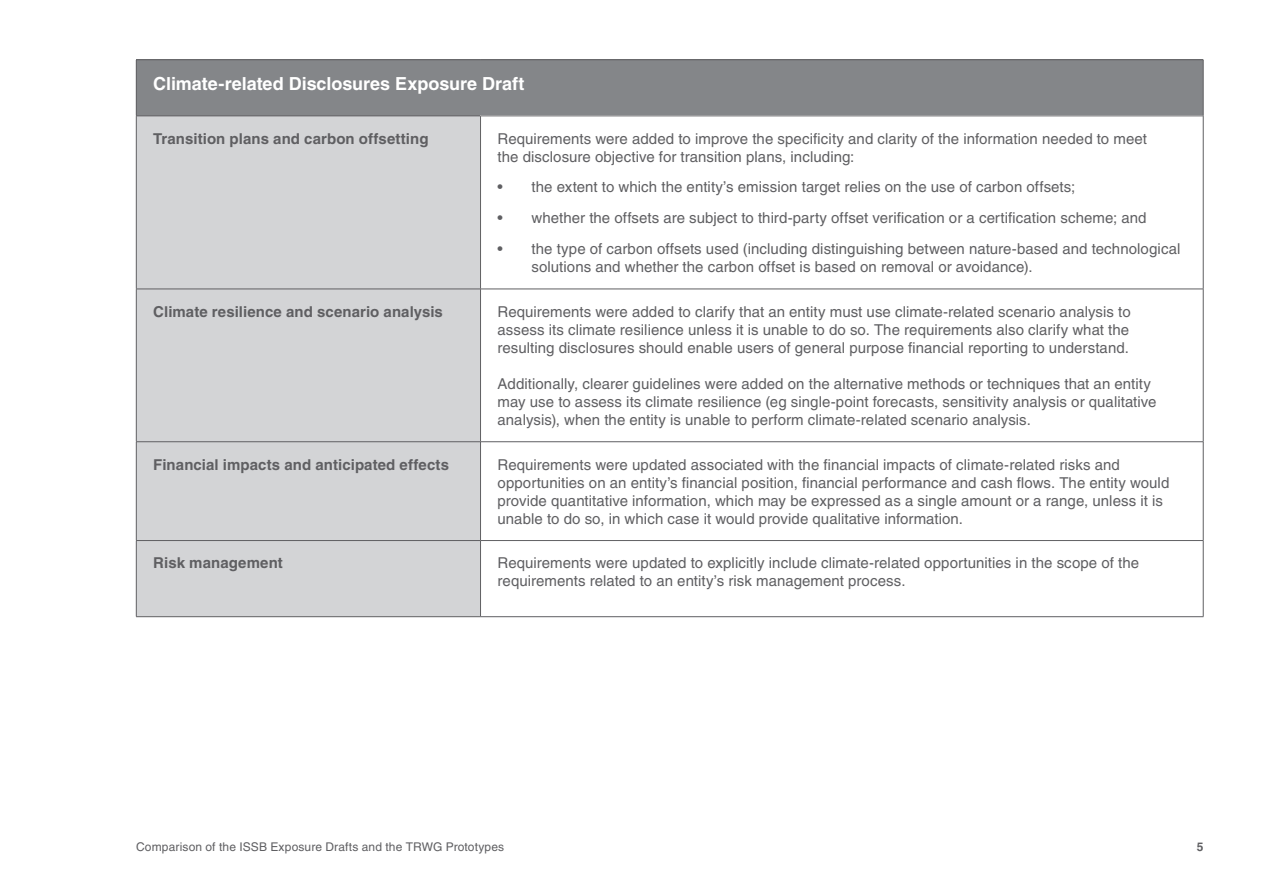
<style>
.page{position:relative;width:1263px;height:893px;background:#fff}
.page>*{position:absolute;margin:0;border:0;box-sizing:border-box;transform-origin:0 0}
.t1{font:700 18px "Helvetica LT Std";letter-spacing:-.005em;color:#fff}
.t2{font:15px/18px "Helvetica LT Std";letter-spacing:.005em;color:#5f5f62}
.t3{font:700 15px "Helvetica LT Std";letter-spacing:.005em;color:#5f5f62}
.t4{font:12px "Helvetica LT Std";letter-spacing:.015em;color:#5f5f62}
.t5{font:700 12px "Helvetica LT Std";color:#5f5f62}
</style>
<div class="page">
<div style="left:136px;top:60px;width:1067px;height:56px;background:#848689"></div>
<div style="left:137px;top:117px;width:343px;height:499px;background:#d3d4d6"></div>
<hr style="left:136px;top:59px;width:344px;height:1px;background:#5f5f62">
<hr style="left:136px;top:60px;width:1px;height:56px;background:#5f5f62">
<hr style="left:480px;top:59px;width:723px;height:1px;background:#5f5f62">
<hr style="left:1203px;top:60px;width:1px;height:56px;background:#5f5f62">
<hr style="left:136px;top:116px;width:344px;height:1px;background:#5f5f62">
<hr style="left:136px;top:116px;width:1px;height:173px;background:#5f5f62">
<hr style="left:480px;top:116px;width:723px;height:1px;background:#5f5f62">
<hr style="left:480px;top:116px;width:1px;height:173px;background:#5f5f62">
<hr style="left:1203px;top:116px;width:1px;height:173px;background:#5f5f62">
<hr style="left:480px;top:289px;width:723px;height:1px;background:#5f5f62">
<hr style="left:1203px;top:289px;width:1px;height:152px;background:#5f5f62">
<hr style="left:480px;top:441px;width:723px;height:1px;background:#5f5f62">
<hr style="left:1203px;top:442px;width:1px;height:98px;background:#5f5f62">
<hr style="left:480px;top:540px;width:723px;height:1px;background:#5f5f62">
<hr style="left:1203px;top:541px;width:1px;height:75px;background:#5f5f62">
<hr style="left:480px;top:616px;width:723px;height:1px;background:#5f5f62">
<hr style="left:136px;top:289px;width:1px;height:152px;background:#5f5f62">
<hr style="left:136px;top:442px;width:1px;height:98px;background:#5f5f62">
<hr style="left:136px;top:541px;width:1px;height:75px;background:#5f5f62">
<hr style="left:480px;top:289px;width:1px;height:152px;background:#5f5f62">
<hr style="left:480px;top:442px;width:1px;height:98px;background:#5f5f62">
<hr style="left:480px;top:541px;width:1px;height:75px;background:#5f5f62">
<hr style="left:136px;top:289px;width:344px;height:1px;background:#5f5f62">
<hr style="left:136px;top:441px;width:344px;height:1px;background:#5f5f62">
<hr style="left:136px;top:540px;width:344px;height:1px;background:#5f5f62">
<hr style="left:136px;top:616px;width:344px;height:1px;background:#5f5f62">
<p class="t1" style="left:153px;top:72px;width:373px">Climate-related Disclosures Exposure Draft</p>
<p class="t3" style="left:153px;top:129px;width:277px">Transition plans and carbon offsetting</p>
<p class="t2" style="left:497px;top:129px;width:651px">Requirements were added to improve the specificity and clarity of the information needed to meet the disclosure objective for transition plans, including:</p>
<p class="t2" style="left:497px;top:178px;width:579px">• the extent to which the entity’s emission target relies on the use of carbon offsets;</p>
<p class="t2" style="left:497px;top:209px;width:650px">• whether the offsets are subject to third-party offset verification or a certification scheme; and</p>
<p class="t2" style="left:531px;top:240px;width:650px;text-indent:-34px">• the type of carbon offsets used (including distinguishing between nature-based and technological solutions and whether the carbon offset is based on removal or avoidance).</p>
<p class="t3" style="left:153px;top:302px;width:291px">Climate resilience and scenario analysis</p>
<p class="t2" style="left:497px;top:302px;width:635px;text-align:justify">Requirements were added to clarify that an entity must use climate-related scenario analysis to assess its climate resilience unless it is unable to do so. The requirements also clarify what the resulting disclosures should enable users of general purpose financial reporting to understand.</p>
<p class="t2" style="left:497px;top:374px;width:660px">Additionally, clearer guidelines were added on the alternative methods or techniques that an entity may use to assess its climate resilience (eg single-point forecasts, sensitivity analysis or qualitative analysis), when the entity is unable to perform climate-related scenario analysis.</p>
<p class="t3" style="left:153px;top:455px;width:297px">Financial impacts and anticipated effects</p>
<p class="t2" style="left:497px;top:455px;width:673px">Requirements were updated associated with the financial impacts of climate-related risks and opportunities on an entity’s financial position, financial performance and cash flows. The entity would provide quantitative information, which may be expressed as a single amount or a range, unless it is unable to do so, in which case it would provide qualitative information.</p>
<p class="t3" style="left:153px;top:554px;width:131px">Risk management</p>
<p class="t2" style="left:497px;top:554px;width:643px">Requirements were updated to explicitly include climate-related opportunities in the scope of the requirements related to an entity’s risk management process.</p>
<p class="t4" style="left:136px;top:839px;width:370px">Comparison of the ISSB Exposure Drafts and the TRWG Prototypes</p>
<p class="t5" style="left:1197px;top:839px;width:8px">5</p>
</div>
